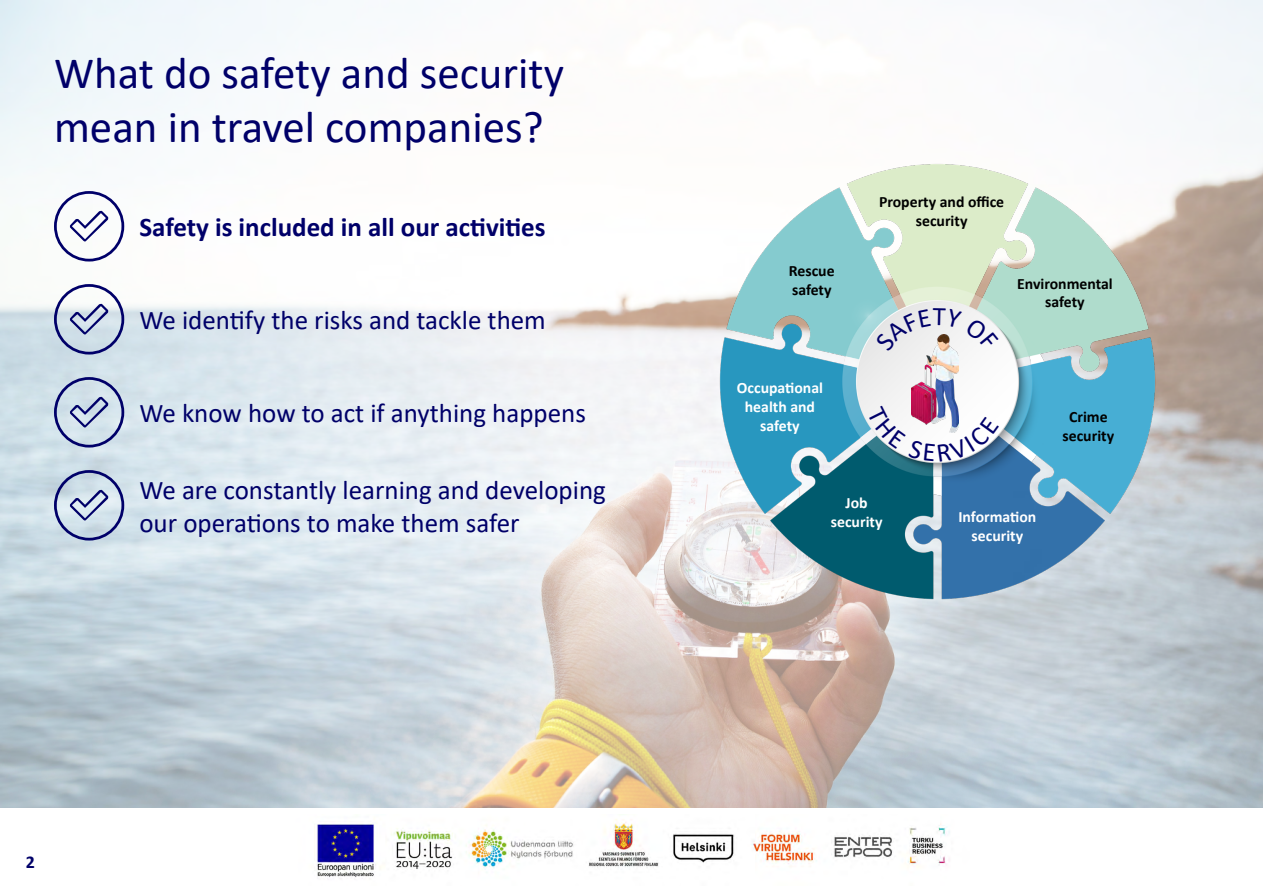
<style>
.page{position:relative;width:1263px;height:893px;background:#fff}
.page>*{position:absolute;margin:0;border:0;box-sizing:border-box;transform-origin:0 0}
.t1{font:45px/54px "Calibri";color:#000069}
.t2{font:27px/32.4px "Calibri";color:#000069}
.t3{font:700 27px "Calibri";color:#000069}
.t4{font:700 18px "Calibri";color:#000069}
.t5{font:700 15.75px/18.9px "Calibri";color:#000;text-align:center}
.t6{font:700 15.75px/18.9px "Calibri";color:#fff;text-align:center}
</style>
<div class="page">
<img style="left:314px;top:819px;width:636px;height:59px">
<img style="left:0;top:0;width:1263px;height:808px">
<svg style="left:54px;top:191px;width:70px;height:70px"></svg>
<svg style="left:54px;top:284px;width:70px;height:70px"></svg>
<svg style="left:54px;top:377px;width:70px;height:70px;background:#afbcd4"></svg>
<svg style="left:54px;top:470px;width:70px;height:70px;background:#aebbd4"></svg>
<img style="left:679px;top:123px;width:517px;height:517px">
<img style="left:912px;top:352px;width:47px;height:54px">
<svg style="left:875px;top:308px;width:124px;height:44px"></svg>
<svg style="left:867px;top:406px;width:132px;height:56px"></svg>
<p class="t1" style="left:54px;top:45px;width:511px">What do safety and security mean in travel companies?</p>
<p class="t3" style="left:139px;top:208px;width:408px">Safety is included in all our activities</p>
<p class="t2" style="left:139px;top:304px;width:408px">We identify the risks and tackle them</p>
<p class="t2" style="left:139px;top:397px;width:448px">We know how to act if anything happens</p>
<p class="t2" style="left:139px;top:473px;width:468px">We are constantly learning and developing our operations to make them safer</p>
<p class="t4" style="left:26px;top:849px;width:11px">2</p>
<p class="t5" style="left:789px;top:261px;width:47px;text-align:left">Rescue safety</p>
<p class="t6" style="left:737px;top:378px;width:88px">Occupational health and safety</p>
<p class="t5" style="left:879px;top:192px;width:127px">Property and office security</p>
<p class="t5" style="left:1017px;top:274px;width:97px">Environmental safety</p>
<p class="t5" style="left:1062px;top:407px;width:53px">Crime security</p>
<p class="t6" style="left:831px;top:493px;width:53px">Job security</p>
<p class="t6" style="left:958px;top:507px;width:79px">Information security</p>
</div>
